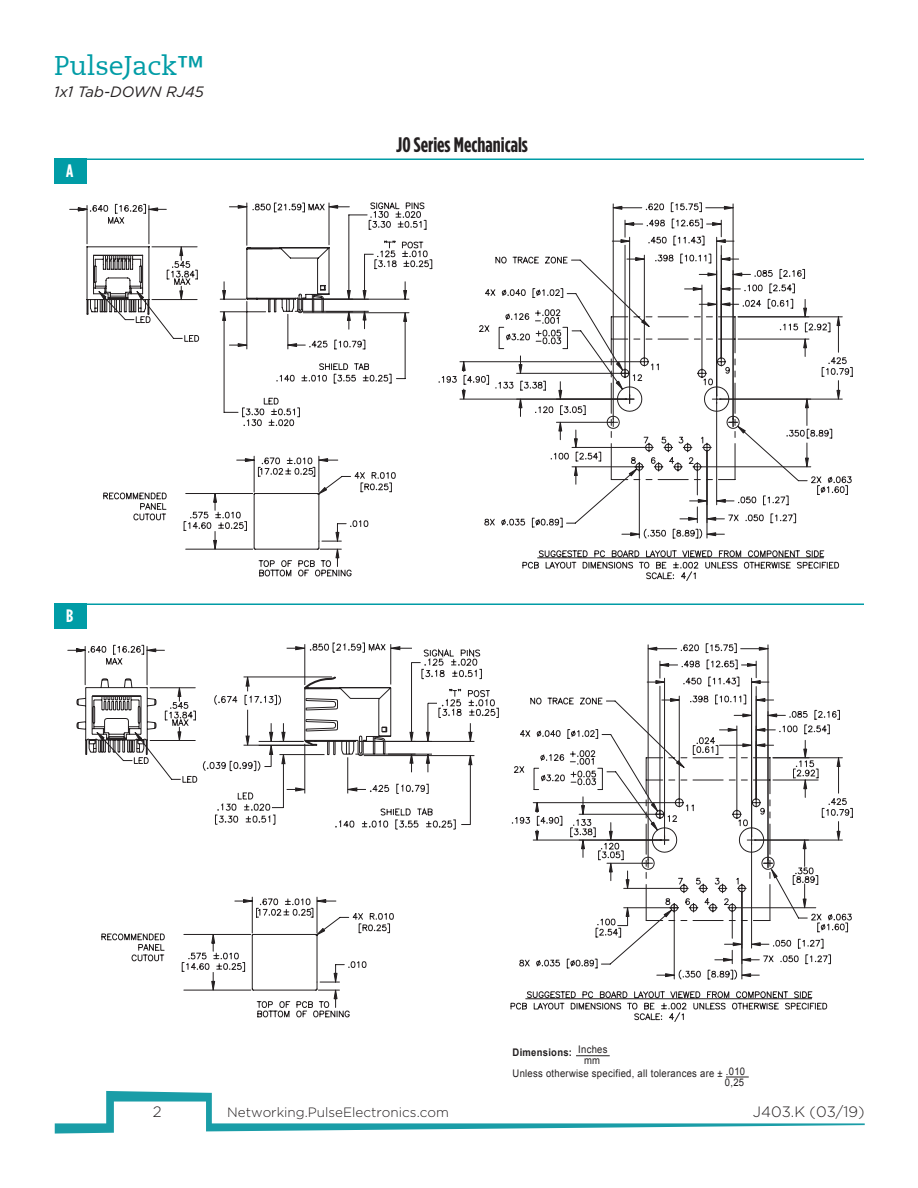
<style>
.page{position:relative;width:918px;height:1188px;background:#fff}
.page>*{position:absolute;margin:0;border:0;box-sizing:border-box;transform-origin:0 0}
.t1{font:27px "Caecilia LT";color:#009ca6}
.t2{font:700 21px "Gotham Condensed";color:#231f20}
.t3{font:700 18px "Gotham Condensed";color:#fff}
.t4{font:italic 15px "Gotham";color:#231f20}
.t5{font:300 15px "Gotham";color:#231f20}
.t6{font:300 13.5px "Gotham";color:#231f20}
.t7{font:10.5px "Arial";letter-spacing:.03em;color:#231f20;scale:.9 1}
.t8{font:700 10.5px "Arial";letter-spacing:.03em;color:#231f20;scale:.9 1}
</style>
<div class="page">
<svg style="left:55px;top:1091px;width:810px;height:43px"></svg>
<div style="left:54px;top:159px;width:32px;height:25px;background:#009ca6"></div>
<hr style="left:56px;top:158px;width:808px;height:2px;background:#009ca6">
<svg style="left:199px;top:202px;width:233px;height:225px"></svg>
<svg style="left:69px;top:204px;width:130px;height:138px"></svg>
<svg style="left:103px;top:457px;width:293px;height:120px"></svg>
<svg style="left:438px;top:203px;width:369px;height:197px"></svg>
<svg style="left:478px;top:309px;width:375px;height:272px"></svg>
<svg style="left:101px;top:897px;width:293px;height:121px"></svg>
<svg style="left:68px;top:645px;width:129px;height:138px"></svg>
<svg style="left:203px;top:697px;width:253px;height:133px"></svg>
<svg style="left:215px;top:643px;width:284px;height:182px"></svg>
<svg style="left:520px;top:644px;width:320px;height:93px"></svg>
<svg style="left:510px;top:754px;width:343px;height:256px"></svg>
<svg style="left:544px;top:737px;width:283px;height:285px"></svg>
<div style="left:54px;top:604px;width:32px;height:25px;background:#009ca6"></div>
<hr style="left:56px;top:603px;width:808px;height:2px;background:#009ca6">
<hr style="left:576px;top:1055px;width:34px;height:1px;background:#231f20">
<svg style="left:726px;top:1077px;width:23px;height:1px"></svg>
<h1 class="t1" style="left:54px;top:50px;width:151px">PulseJack™</h1>
<h3 class="t4" style="left:54px;top:82px;width:151px">1x1 Tab-DOWN RJ45</h3>
<p class="t3" style="left:66px;top:161px;width:9px">A</p>
<p class="t3" style="left:66px;top:606px;width:9px">B</p>
<p class="t2" style="left:396px;top:132px;width:133px">J0 Series Mechanicals</p>
<p class="t8" style="left:513px;top:1045px;width:107px">Dimensions: <sup>Inches</sup></p>
<p class="t7" style="left:584px;top:1053px;width:19px">mm</p>
<p class="t7" style="left:513px;top:1066px;width:260px">Unless otherwise specified, all tolerances are ± .010</p>
<p class="t7" style="left:725px;top:1076px;width:23px">0,25</p>
<h3 class="t5" style="left:153px;top:1103px;width:10px">2</h3>
<h3 class="t5" style="left:753px;top:1103px;width:113px">J403.K (03/19)</h3>
<p class="t6" style="left:227px;top:1104px;width:223px">Networking.PulseElectronics.com</p>
</div>
